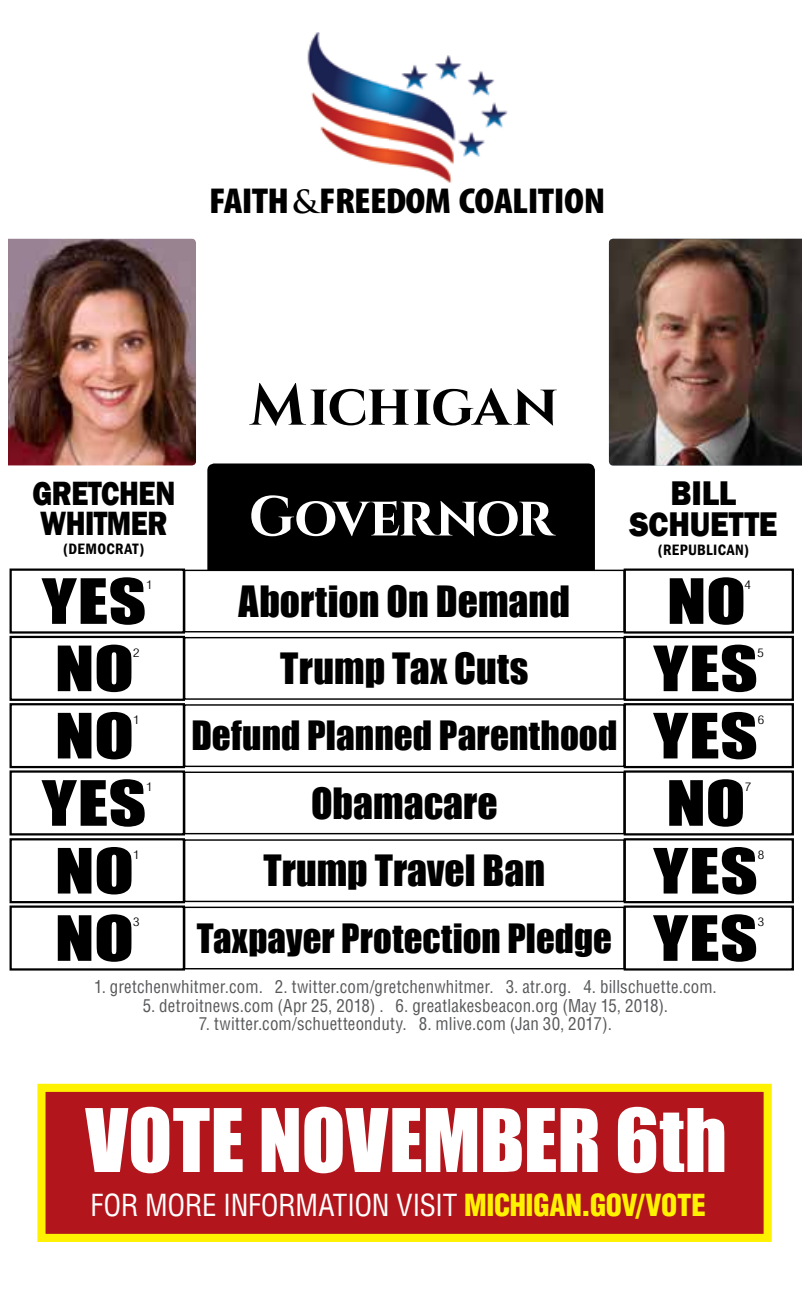
<style>
.page{position:relative;width:810px;height:1296px;background:#fff}
.page>*{position:absolute;margin:0;border:0;box-sizing:border-box;transform-origin:0 0}
.t1{font:80.77px "Impact";color:#fff}
.t2{font:700 58.5px "Cinzel";letter-spacing:-.015em;color:#000}
.t3{font:57.6px "Impact";letter-spacing:.005em;color:#000;scale:1.27 1}
.t4{font:700 56.25px "Cinzel";letter-spacing:-.035em;color:#fff}
.t5{font:39.6px "Impact";color:#000}
.t6{font:37.12px "Impact";color:#000}
.t7{font:900 condensed 36.23px "Myriad Pro";letter-spacing:-.02em;color:#000;scale:1.11 1}
.t8{font:800 35.32px/30.8px "Franklin Gothic";letter-spacing:-.005em;color:#000;text-align:center;scale:.93 1}
.t9{font:800 34.65px/30.8px "Franklin Gothic";letter-spacing:-.015em;color:#000;scale:.84 1}
.t10{font:condensed 29.7px "Helvetica LT Std";letter-spacing:-.01em;color:#fff}
.t11{font:condensed 17.32px "Helvetica LT Std";letter-spacing:.01em;color:#58595b}
.t12{font:600 condensed 15.53px "Franklin Gothic";letter-spacing:.025em;color:#000}
.t13{font:300 condensed 11.47px "Helvetica LT Std";color:#000;scale:1.27 1}
.s1{font-family:"Trajan Pro";font-weight:700;font-stretch:normal;font-size:31.28px}
.s2{font-size:57.6px}
.s3{font-weight:900;color:#fff200}
</style>
<div class="page">
<img style="left:307px;top:32px;width:201px;height:151px">
<div style="left:37px;top:1084px;width:735px;height:158px;background:#b2151b;border:8px solid #fff200"></div>
<div style="left:207px;top:463px;width:388px;height:107px;background:#000"></div>
<img style="left:8px;top:239px;width:188px;height:226px">
<img style="left:609px;top:239px;width:193px;height:226px">
<div style="left:184px;top:637px;width:441px;height:63px;border:1px solid #000"></div>
<div style="left:10px;top:636px;width:175px;height:65px;border:2px solid #000"></div>
<div style="left:624px;top:636px;width:170px;height:65px;border:2px solid #000"></div>
<div style="left:184px;top:570px;width:441px;height:62px;border:1px solid #000"></div>
<div style="left:10px;top:569px;width:175px;height:65px;border:2px solid #000"></div>
<div style="left:624px;top:569px;width:170px;height:65px;border:2px solid #000"></div>
<div style="left:184px;top:704px;width:441px;height:63px;border:1px solid #000"></div>
<div style="left:10px;top:703px;width:175px;height:65px;border:2px solid #000"></div>
<div style="left:624px;top:703px;width:170px;height:65px;border:2px solid #000"></div>
<div style="left:184px;top:907px;width:441px;height:62px;border:1px solid #000"></div>
<div style="left:10px;top:906px;width:175px;height:65px;border:2px solid #000"></div>
<div style="left:624px;top:906px;width:170px;height:65px;border:2px solid #000"></div>
<div style="left:184px;top:772px;width:441px;height:62px;border:1px solid #000"></div>
<div style="left:10px;top:770px;width:175px;height:66px;border:2px solid #000"></div>
<div style="left:624px;top:770px;width:170px;height:66px;border:2px solid #000"></div>
<div style="left:184px;top:839px;width:441px;height:63px;border:1px solid #000"></div>
<div style="left:10px;top:838px;width:175px;height:65px;border:2px solid #000"></div>
<div style="left:624px;top:838px;width:170px;height:65px;border:2px solid #000"></div>
<h3 class="t7" style="left:209px;top:177px;width:358px">FAITH<span class="s1">&amp;</span>FREEDOM COALITION</h3>
<h3 class="t9" style="left:33px;top:477px;width:171px">GRETCHEN<br>WHITMER</h3>
<p class="t12" style="left:63px;top:539px;width:83px">(DEMOCRAT)</p>
<h2 class="t2" style="left:250px;top:369px;width:310px">Michigan</h2>
<h3 class="t4" style="left:249px;top:482px;width:306px">Governor</h3>
<h3 class="t8" style="left:630px;top:477px;width:160px">BILL<br>SCHUETTE</h3>
<p class="t12" style="left:658px;top:539px;width:93px">(REPUBLICAN)</p>
<h3 class="t3" style="left:42px;top:557px;width:84px">YES</h3>
<h3 class="t5" style="left:239px;top:570px;width:333px">Abortion On Demand</h3>
<p class="t13" style="left:146px;top:578px;width:7px">1</p>
<h3 class="t3" style="left:667px;top:557px;width:64px">NO</h3>
<p class="t13" style="left:744px;top:578px;width:7px">4</p>
<h3 class="t3" style="left:55px;top:624px;width:64px">NO</h3>
<h3 class="t5" style="left:280px;top:638px;width:250px">Trump Tax Cuts</h3>
<p class="t13" style="left:133px;top:645px;width:7px">2</p>
<h3 class="t3" style="left:653px;top:624px;width:84px">YES</h3>
<p class="t13" style="left:758px;top:645px;width:7px">5</p>
<h3 class="t6" style="left:55px;top:707px;width:564px"><span class="s2">NO</span> Defund Planned Parenthood</h3>
<p class="t13" style="left:133px;top:713px;width:7px">1</p>
<h3 class="t3" style="left:653px;top:691px;width:84px">YES</h3>
<p class="t13" style="left:758px;top:713px;width:7px">6</p>
<h3 class="t3" style="left:42px;top:758px;width:84px">YES</h3>
<h3 class="t5" style="left:311px;top:772px;width:188px">Obamacare</h3>
<p class="t13" style="left:146px;top:780px;width:7px">1</p>
<h3 class="t3" style="left:666px;top:758px;width:64px">NO</h3>
<p class="t13" style="left:745px;top:780px;width:7px">7</p>
<h3 class="t3" style="left:55px;top:826px;width:64px">NO</h3>
<h3 class="t5" style="left:264px;top:840px;width:283px">Trump Travel Ban</h3>
<p class="t13" style="left:133px;top:848px;width:7px">1</p>
<h3 class="t3" style="left:653px;top:826px;width:84px">YES</h3>
<p class="t13" style="left:758px;top:848px;width:7px">8</p>
<h3 class="t6" style="left:55px;top:909px;width:559px"><span class="s2">NO</span> Taxpayer Protection Pledge</h3>
<p class="t13" style="left:133px;top:915px;width:7px">3</p>
<h3 class="t3" style="left:653px;top:894px;width:84px">YES</h3>
<p class="t13" style="left:758px;top:915px;width:7px">3</p>
<p class="t11" style="left:94px;top:976px;width:624px">1. gretchenwhitmer.com. 2. twitter.com/gretchenwhitmer. 3. atr.org. 4. billschuette.com.</p>
<p class="t11" style="left:143px;top:995px;width:527px">5. detroitnews.com (Apr 25, 2018) . 6. greatlakesbeacon.org (May 15, 2018).</p>
<p class="t11" style="left:199px;top:1013px;width:414px">7. twitter.com/schuetteonduty. 8. mlive.com (Jan 30, 2017).</p>
<h1 class="t1" style="left:86px;top:1078px;width:643px">VOTE NOVEMBER 6th</h1>
<h3 class="t10" style="left:91px;top:1186px;width:617px">FOR MORE INFORMATION VISIT <span class="s3">MICHIGAN.GOV/VOTE</span></h3>
</div>
